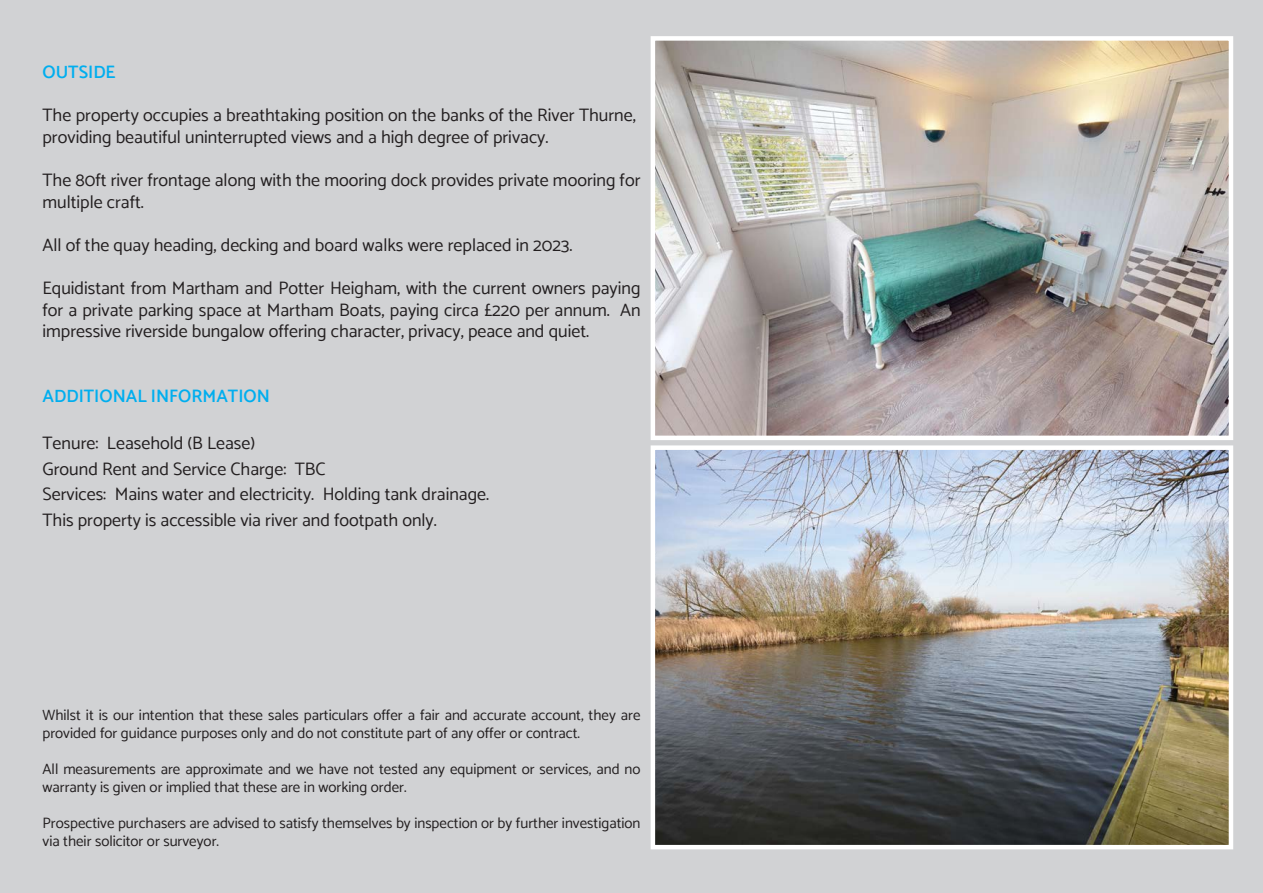
<style>
.page{position:relative;width:1263px;height:893px;background:#d1d2d4}
.page>*{position:absolute;margin:0;border:0;box-sizing:border-box;transform-origin:0 0}
.t1{font:18px/21.6px "Catamaran";color:#231f20}
.t2{font:600 18px "Catamaran";color:#00aeef}
.t3{font:15px/18px "Catamaran";color:#231f20}
</style>
<div class="page">
<img style="left:656px;top:41px;width:572px;height:394px">
<div style="left:651px;top:36px;width:582px;height:404px;border:4px solid #fff"></div>
<img style="left:656px;top:450px;width:572px;height:394px">
<div style="left:651px;top:445px;width:582px;height:404px;border:4px solid #fff"></div>
<p class="t2" style="left:43px;top:61px;width:75px">OUTSIDE</p>
<p class="t1" style="left:43px;top:104px;width:595px">The property occupies a breathtaking position on the banks of the River Thurne, providing beautiful uninterrupted views and a high degree of privacy.</p>
<p class="t1" style="left:43px;top:169px;width:599px">The 80ft river frontage along with the mooring dock provides private mooring for multiple craft.</p>
<p class="t1" style="left:43px;top:234px;width:531px">All of the quay heading, decking and board walks were replaced in 2023.</p>
<p class="t1" style="left:43px;top:277px;width:599px;text-align:justify">Equidistant from Martham and Potter Heigham, with the current owners paying for a private parking space at Martham Boats, paying circa £220 per annum. An impressive riverside bungalow offering character, privacy, peace and quiet.</p>
<p class="t2" style="left:43px;top:385px;width:229px">ADDITIONAL INFORMATION</p>
<p class="t1" style="left:43px;top:430px;width:448px;line-height:25.5px">Tenure: Leasehold (B Lease)<br>Ground Rent and Service Charge: TBC<br>Services: Mains water and electricity. Holding tank drainage.<br>This property is accessible via river and footpath only.</p>
<p class="t3" style="left:43px;top:705px;width:599px">Whilst it is our intention that these sales particulars offer a fair and accurate account, they are provided for guidance purposes only and do not constitute part of any offer or contract.</p>
<p class="t3" style="left:43px;top:759px;width:599px">All measurements are approximate and we have not tested any equipment or services, and no warranty is given or implied that these are in working order.</p>
<p class="t3" style="left:43px;top:813px;width:599px">Prospective purchasers are advised to satisfy themselves by inspection or by further investigation via their solicitor or surveyor.</p>
</div>
